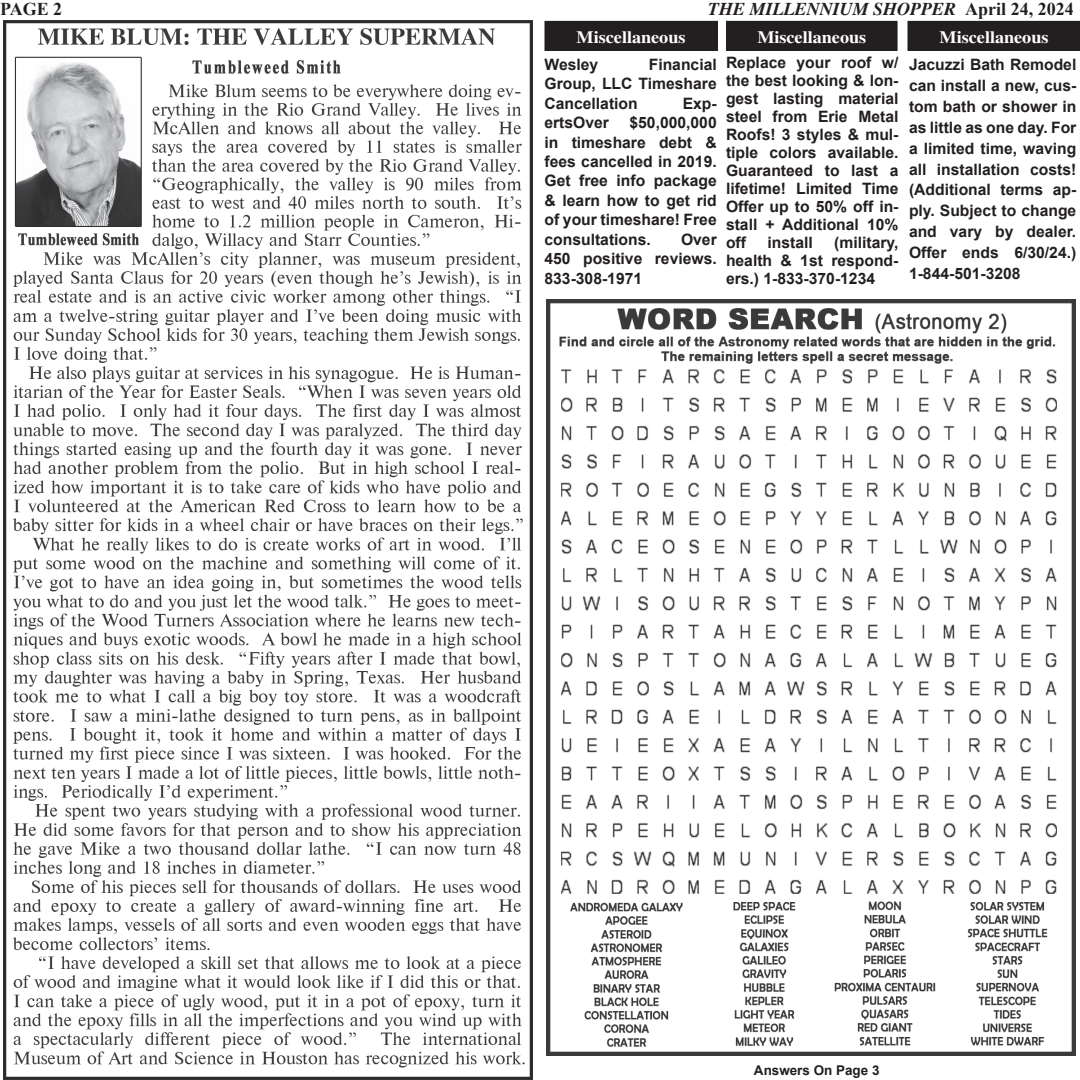
<style>
.page{position:relative;width:1080px;height:1080px;background:#fff}
.page>*{position:absolute;margin:0;border:0;box-sizing:border-box;transform-origin:0 0}
.t1{font:italic 700 18px "Times New Roman";color:#231f20}
.t2{font:700 18px "Times New Roman";color:#231f20}
.t3{font:700 17.4px "Times";color:#fff;scale:1.04 1}
.t4{font:700 15.75px/18px "Arial";color:#231f20;text-align:justify}
.t5{font:700 13.5px "Arial";color:#231f20}
.s1{font-style:normal}
</style>
<div class="page">
<div style="left:545px;top:21px;width:172px;height:29px;background:#231f20"></div>
<div style="left:544px;top:21px;width:174px;height:30px;border:1px solid #231f20"></div>
<div style="left:908px;top:21px;width:172px;height:29px;background:#231f20"></div>
<div style="left:907px;top:21px;width:173px;height:30px;border:1px solid #231f20"></div>
<div style="left:727px;top:21px;width:170px;height:29px;background:#231f20"></div>
<div style="left:726px;top:21px;width:172px;height:30px;border:1px solid #231f20"></div>
<img style="left:3px;top:21px;width:529px;height:1059px">
<img style="left:546px;top:299px;width:529px;height:756px">
<p class="t2" style="left:0;top:-4px;width:64px">PAGE 2</p>
<p class="t1" style="left:708px;top:-2px;width:367px">THE MILLENNIUM SHOPPER <span class="s1">April 24, 2024</span></p>
<p class="t3" style="left:577px;top:27px;width:106px">Miscellaneous</p>
<p class="t3" style="left:757px;top:27px;width:106px">Miscellaneous</p>
<p class="t3" style="left:940px;top:27px;width:106px">Miscellaneous</p>
<p class="t4" style="left:544px;top:56px;width:55px">Wesley</p>
<p class="t4" style="left:726px;top:54px;width:174px">Replace your roof w/ the best looking &amp; lon&shy;gest lasting material steel from Erie Metal Roofs! 3 styles &amp; mul&shy;tiple colors available.<br>Guaranteed to last a lifetime! Limited Time Offer up to 50% off in&shy;stall + Additional 10% off</p>
<p class="t4" style="left:544px;top:55px;width:174px;line-height:19.5px;text-indent:104px">Financial Group, LLC Timeshare Cancellation</p>
<p class="t4" style="left:909px;top:54px;width:169px;line-height:20.9px">Jacuzzi Bath Remodel can install a new, cus&shy;tom bath or shower in as little as one day. For a limited time, waving all installation costs! (Additional terms ap&shy;ply. Subject to change and vary by dealer.<br>Offer ends 6/30/24.)<br>1-844-501-3208</p>
<p class="t4" style="left:683px;top:95px;width:36px">Exp-</p>
<p class="t4" style="left:544px;top:113px;width:174px;line-height:19.5px;text-indent:85px">$50,000,000 in timeshare debt &amp; fees cancelled in 2019.<br>Get free info package &amp; learn how to get rid of your timeshare! Free consultations.</p>
<p class="t4" style="left:544px;top:114px;width:66px">ertsOver</p>
<p class="t4" style="left:544px;top:230px;width:174px;line-height:19.5px;text-indent:137px">Over 450 positive reviews.<br>833-308-1971</p>
<p class="t4" style="left:726px;top:234px;width:174px;text-indent:108px">(military, health &amp; 1st respond&shy;ers.) 1-833-370-1234</p>
<p class="t4" style="left:767px;top:234px;width:47px">install</p>
<p class="t5" style="left:754px;top:1061px;width:127px">Answers On Page 3</p>
</div>
